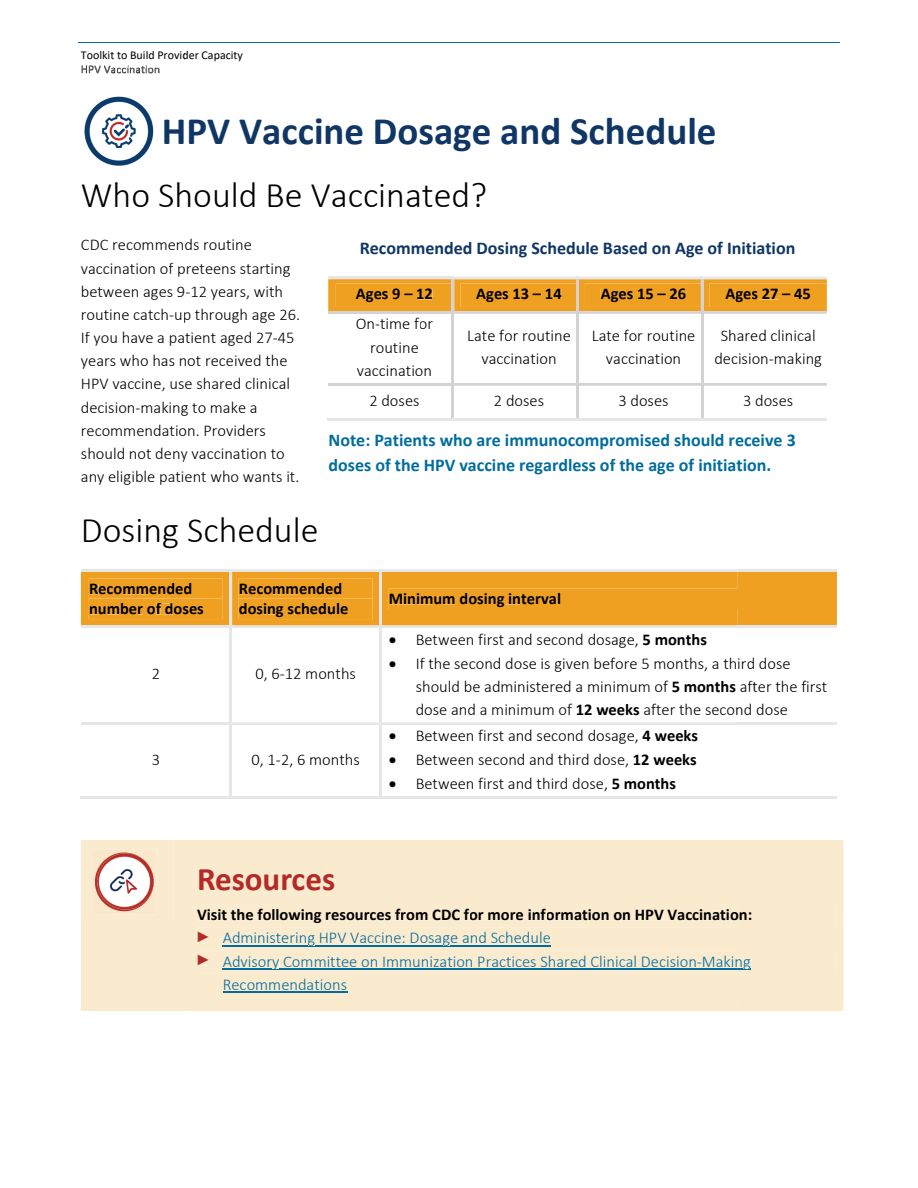
<style>
.page{position:relative;width:918px;height:1188px;background:#fff}
.page>*{position:absolute;margin:0;border:0;box-sizing:border-box;transform-origin:0 0}
.t1{font:700 39px "Calibri";color:#0f3664}
.t2{font:300 36px "Calibri";color:#000}
.t3{font:700 33px "Calibri";color:#b42a29}
.t4{font:700 18px/25.3px "Calibri";color:#016c9e}
.t5{font:700 18px "Calibri";color:#0f3664}
.t6{font:300 16.5px/23.1px "Calibri";color:#000}
.t7{font:700 16.5px "Calibri";color:#000}
.t8{font:300 16.5px "Calibri";color:#016c9e}
.t9{font:12px/14.5px "Calibri";color:#000}
.s1{font-weight:300}
.s2{font-weight:700}
</style>
<div class="page">
<hr style="left:78px;top:42px;width:106px;height:1px;background:#016c9e">
<svg style="left:82px;top:65px;width:78px;height:9px"></svg>
<img style="left:84px;top:96px;width:70px;height:70px">
<hr style="left:184px;top:42px;width:655px;height:1px;background:#016c9e">
<hr style="left:327px;top:418px;width:125px;height:2px;background:#e6e6e6">
<hr style="left:452px;top:418px;width:124px;height:2px;background:#e6e6e6">
<hr style="left:576px;top:418px;width:125px;height:2px;background:#e6e6e6">
<hr style="left:701px;top:418px;width:126px;height:2px;background:#e6e6e6">
<svg style="left:328px;top:277px;width:499px;height:141px"></svg>
<div style="left:358px;top:368px;width:6px;height:8px;background:#fff"></div>
<div style="left:469px;top:331px;width:5px;height:10px;background:#fff"></div>
<div style="left:482px;top:357px;width:6px;height:7px;background:#fff"></div>
<div style="left:593px;top:331px;width:6px;height:10px;background:#fff"></div>
<div style="left:607px;top:357px;width:6px;height:7px;background:#fff"></div>
<div style="left:721px;top:331px;width:6px;height:10px;background:#fff"></div>
<div style="left:715px;top:353px;width:6px;height:11px;background:#fff"></div>
<div style="left:370px;top:395px;width:6px;height:11px;background:#fff"></div>
<div style="left:495px;top:395px;width:6px;height:11px;background:#fff"></div>
<div style="left:619px;top:395px;width:7px;height:11px;background:#fff"></div>
<div style="left:744px;top:395px;width:6px;height:11px;background:#fff"></div>
<hr style="left:232px;top:628px;width:147px;height:1px;background:#e6e6e6">
<hr style="left:382px;top:628px;width:355px;height:1px;background:#e6e6e6">
<hr style="left:230px;top:628px;width:2px;height:94px;background:#e6e6e6">
<hr style="left:379px;top:628px;width:3px;height:94px;background:#e6e6e6">
<hr style="left:81px;top:722px;width:149px;height:3px;background:#e6e6e6">
<hr style="left:232px;top:725px;width:147px;height:1px;background:#e6e6e6">
<hr style="left:232px;top:722px;width:147px;height:3px;background:#e6e6e6">
<hr style="left:382px;top:725px;width:355px;height:1px;background:#e6e6e6">
<hr style="left:382px;top:722px;width:355px;height:3px;background:#e6e6e6">
<hr style="left:80px;top:797px;width:150px;height:2px;background:#e6e6e6">
<hr style="left:230px;top:725px;width:2px;height:72px;background:#e6e6e6">
<hr style="left:230px;top:797px;width:149px;height:2px;background:#e6e6e6">
<hr style="left:379px;top:725px;width:3px;height:72px;background:#e6e6e6">
<hr style="left:379px;top:797px;width:358px;height:2px;background:#e6e6e6">
<svg style="left:81px;top:840px;width:108px;height:81px;background:#f7e3c9"></svg>
<hr style="left:177px;top:840px;width:4px;height:35px;background:#faeace">
<div style="left:189px;top:840px;width:8px;height:81px;background:#faeace"></div>
<img style="left:97px;top:866px;width:57px;height:44px">
<svg style="left:81px;top:569px;width:756px;height:59px;background:#eea836"></svg>
<div style="left:737px;top:588px;width:92px;height:21px;background:#efa021"></div>
<hr style="left:737px;top:569px;width:100px;height:3px;background:#e6e6e6">
<hr style="left:737px;top:626px;width:100px;height:2px;background:#e6e6e6">
<hr style="left:737px;top:722px;width:100px;height:3px;background:#e6e6e6">
<hr style="left:737px;top:797px;width:100px;height:2px;background:#e6e6e6">
<div style="left:81px;top:921px;width:108px;height:90px;background:#faeace"></div>
<div style="left:197px;top:840px;width:646px;height:171px;background:#faeace"></div>
<p class="t9" style="left:81px;top:48px;width:164px">Toolkit to Build Provider Capacity<br><span class="s1">HPV Vaccination</span></p>
<p class="t1" style="left:162px;top:115px;width:556px">HPV Vaccine Dosage and Schedule</p>
<p class="t2" style="left:81px;top:180px;width:408px">Who Should Be Vaccinated?</p>
<p class="t6" style="left:81px;top:235px;width:221px">CDC recommends routine vaccination o preteens starting between ages 9-12 years, with routine catch-up through age 26.<br>If you have a patient aged 27-45 years who has not received the<br>HPV vaccine, use shared clinical decision-making to make a recommendation. Providers should not deny vaccination to any eligible patient who wants it.</p>
<p class="t2" style="left:81px;top:515px;width:239px">Dosing Schedule</p>
<p class="t5" style="left:360px;top:240px;width:437px">Recommended Dosing Schedule Based on Age of Initiation</p>
<p class="t6" style="left:169px;top:258px;width:6px">f</p>
<p class="t7" style="left:356px;top:287px;width:79px">Ages 9 – 12</p>
<p class="t7" style="left:476px;top:287px;width:87px">Ages 13 – 14</p>
<p class="t7" style="left:601px;top:287px;width:87px">Ages 15 – 26</p>
<p class="t7" style="left:725px;top:287px;width:87px">Ages 27 – 45</p>
<p class="t6" style="left:356px;top:314px;width:79px">On-time for</p>
<p class="t6" style="left:467px;top:325px;width:105px">Late for routine</p>
<p class="t6" style="left:592px;top:325px;width:105px">Late for routine</p>
<p class="t6" style="left:721px;top:325px;width:96px">Shared clinical</p>
<p class="t6" style="left:370px;top:337px;width:50px">routine</p>
<p class="t6" style="left:714px;top:348px;width:109px">decision-making</p>
<p class="t6" style="left:481px;top:348px;width:77px">vaccination</p>
<p class="t6" style="left:606px;top:348px;width:77px">vaccination</p>
<p class="t6" style="left:357px;top:360px;width:77px">vaccination</p>
<p class="t6" style="left:369px;top:390px;width:52px">2 doses</p>
<p class="t6" style="left:494px;top:390px;width:52px">2 doses</p>
<p class="t6" style="left:619px;top:390px;width:52px">3 doses</p>
<p class="t6" style="left:743px;top:390px;width:52px">3 doses</p>
<p class="t4" style="left:329px;top:429px;width:469px">Note: Patients who are immunocompromised should receive 3 doses of the HPV vaccine regardless f the age of initiation.</p>
<p class="t4" style="left:600px;top:454px;width:11px">o</p>
<p class="t7" style="left:89px;top:582px;width:105px">Recommended</p>
<p class="t7" style="left:239px;top:582px;width:105px">Recommended</p>
<p class="t7" style="left:156px;top:602px;width:7px">f</p>
<p class="t7" style="left:89px;top:602px;width:116px">number o doses</p>
<p class="t7" style="left:239px;top:602px;width:111px">dosing schedule</p>
<p class="t6" style="left:152px;top:664px;width:10px">2</p>
<p class="t6" style="left:255px;top:664px;width:102px">0, 6-12 months</p>
<p class="t6" style="left:152px;top:749px;width:10px">3</p>
<p class="t6" style="left:251px;top:749px;width:110px">0, 1-2, 6 months</p>
<p class="t7" style="left:389px;top:592px;width:174px">Minimum dosing interval</p>
<p class="t6" style="left:416px;top:629px;width:413px">Between first and second dosage, <span class="s2">5 months<br></span>If the second dose is given before 5 months, a third dose should be administered a minimum of <span class="s2">5 months</span> a ter the first dose and a minimum of <span class="s2">12 weeks</span> after the second dose</p>
<p class="t6" style="left:747px;top:676px;width:6px">f</p>
<p class="t6" style="left:416px;top:725px;width:284px;line-height:24px;text-align:justify">Between first and second dosage, <span class="s2">4 weeks </span>Between second and third dose, <span class="s2">12 weeks </span>Between first and third dose, <span class="s2">5 months</span></p>
<p class="t3" style="left:197px;top:865px;width:140px">Resources</p>
<p class="t7" style="left:197px;top:908px;width:557px">Visit the followin resources from CDC for more information on HPV Vaccination:</p>
<p class="t7" style="left:314px;top:908px;width:9px">g</p>
<p class="t8" style="left:223px;top:931px;width:330px">Administering HPV Vaccine: Dosage and Schedule</p>
<p class="t8" style="left:223px;top:954px;width:530px">Advisory Committee on Immunization Practices Shared Clinical Decision-Making</p>
<p class="t8" style="left:223px;top:977px;width:126px">Recommendations</p>
</div>
